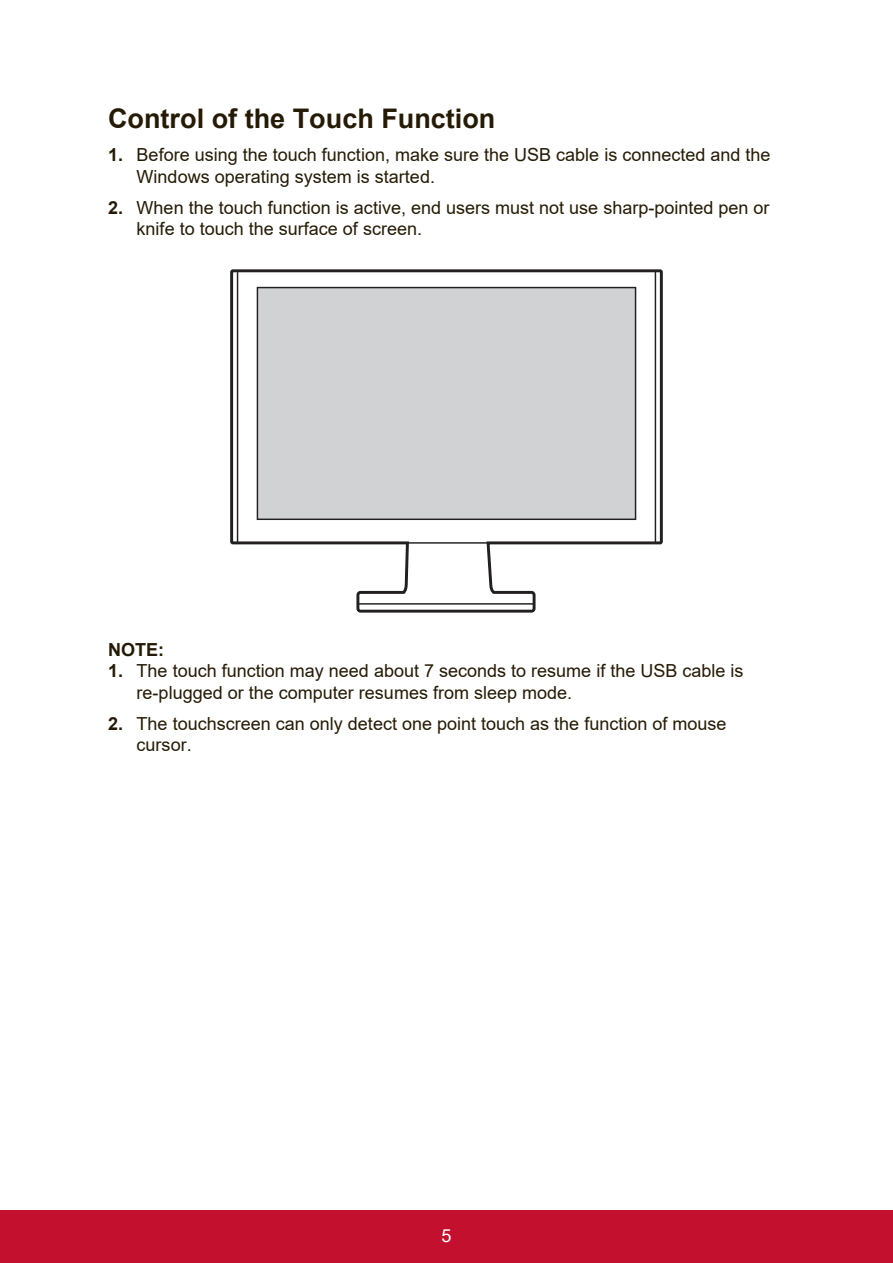
<style>
.page{position:relative;width:893px;height:1263px;background:#fff}
.page>*{position:absolute;margin:0;border:0;box-sizing:border-box;transform-origin:0 0}
.t1{font:700 27px "Arial";color:#251a05}
.t2{font:18px/21.6px "Arial";color:#251a05}
.t3{font:700 18px "Arial";color:#251a05}
.t4{font:18px "Arial";color:#fff}
.s1{font-weight:700}
</style>
<div class="page">
<div style="left:0;top:1210px;width:892px;height:53px;background:#c3102f"></div>
<svg style="left:230px;top:269px;width:432px;height:343px"></svg>
<div style="left:256px;top:287px;width:380px;height:233px;background:#d1d2d4;border:1px solid #231f20"></div>
<h1 class="t1" style="left:108px;top:99px;width:388px">Control of the Touch Function</h1>
<p class="t2" style="left:136px;top:144px;width:635px;text-indent:-28px"><span class="s1">1.</span> Before using the touch function, make sure the USB cable is connected and the<br>Windows operating system is started.</p>
<p class="t2" style="left:136px;top:196px;width:634px;text-indent:-28px"><span class="s1">2.</span> When the touch function is active, end users must not use sharp-pointed pen or knife to touch the surface of screen.</p>
<p class="t3" style="left:108px;top:637px;width:57px">NOTE:</p>
<p class="t2" style="left:136px;top:660px;width:608px;text-indent:-28px"><span class="s1">1.</span> The touch function may need about 7 seconds to resume if the USB cable is re-plugged or the computer resumes from sleep mode.</p>
<p class="t2" style="left:136px;top:712px;width:591px;text-indent:-28px"><span class="s1">2.</span> The touchscreen can only detect one point touch as the function of mouse cursor.</p>
<p class="t4" style="left:441px;top:1223px;width:12px">5</p>
</div>
